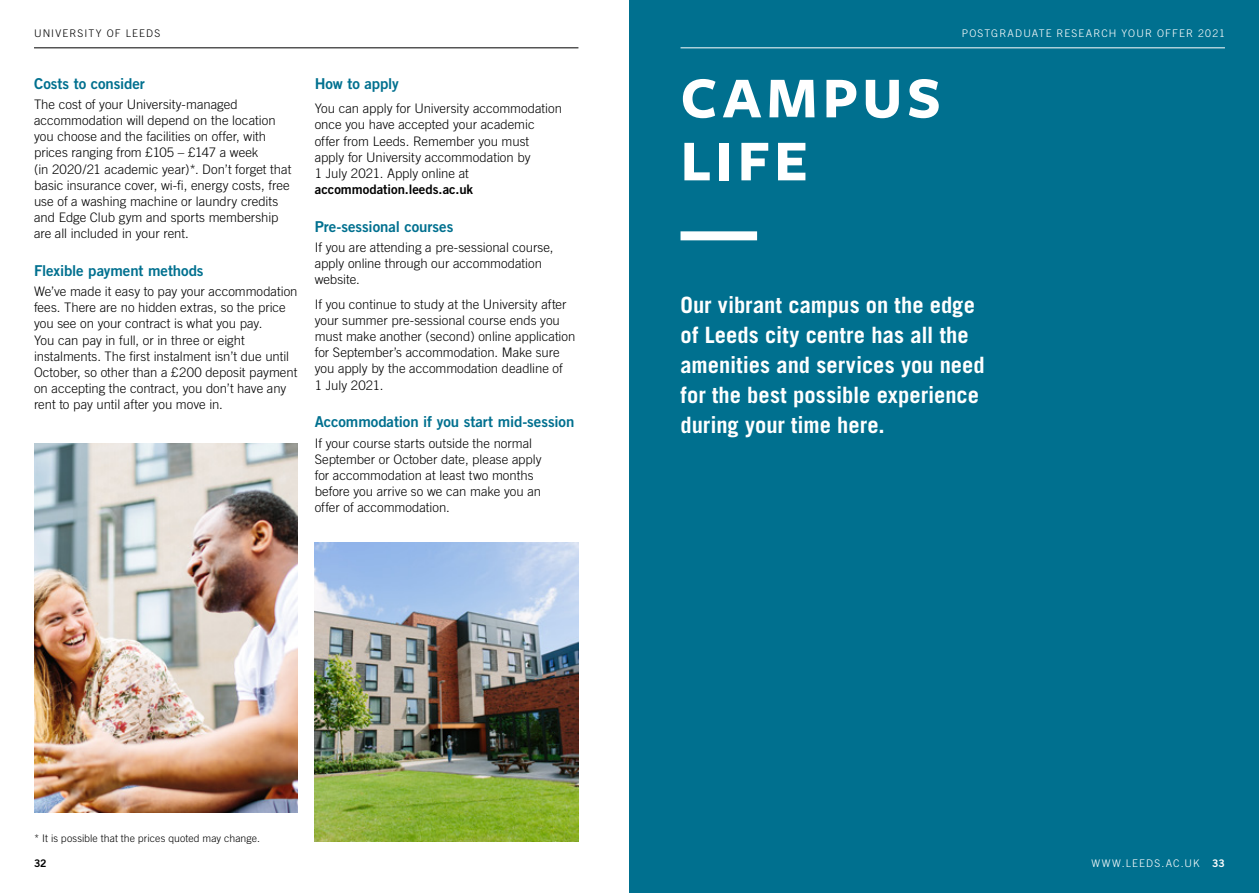
<style>
.page{position:relative;width:1259px;height:893px;background:#fff}
.page>*{position:absolute;margin:0;border:0;box-sizing:border-box;transform-origin:0 0}
.Heading1__dividers{font:700 60px/63px "Freight Sans Pro";letter-spacing:.08em;color:#fff}
.Intro_copy{font:700 22.5px/30px "Trade Gothic";color:#fff}
.Heading_4{font:15px "Trade Gothic Bold Two";letter-spacing:-.005em;color:#00708f}
.Body_Copy{font:15px "Trade Gothic Bold Two";letter-spacing:-.01em;color:#00708f}
.Body_Copy-2{font:300 13.2px/16.2px "Trade Gothic";color:#000}
.t1{font:300 10.5px "Trade Gothic";letter-spacing:.11em;color:#fff}
.Captions_body{font:300 10.5px "Trade Gothic";letter-spacing:.01em;color:#000}
.Captions_body-2{font:300 10.5px "Trade Gothic";letter-spacing:.11em;color:#000}
.t2{font:10.5px "Trade Gothic Bold Two";color:#000}
.s1{font-family:"Trade Gothic Bold Two";font-weight:400}
</style>
<div class="page">
<div style="left:629px;top:0;width:630px;height:893px;background:#00708f"></div>
<hr style="left:680px;top:48px;width:545px;height:1px;background:#fff">
<div style="left:680px;top:231px;width:77px;height:9px;background:#fff"></div>
<hr style="left:34px;top:48px;width:544px;height:1px;background:#000">
<img style="left:315px;top:542px;width:263px;height:300px">
<img style="left:34px;top:443px;width:264px;height:369px">
<p class="Captions_body-2" style="left:34px;top:27px;width:128px">UNIVERSITY OF LEEDS</p>
<h3 class="Heading_4" style="left:34px;top:74px;width:112px">Costs to consider</h3>
<p class="Body_Copy-2" style="left:34px;top:96px;width:259px">The cost of your University-managed accommodation will depend on the location you choose and the facilities on offer, with prices ranging from £105 – £147 a week<br>(in 2020/21 academic year)*. Don’t forget that basic insurance cover, wi-fi, energy costs, free use of a washing machine or laundry credits and Edge Club gym and sports membership are all included in your rent.</p>
<h3 class="Heading_4" style="left:34px;top:261px;width:171px">Flexible payment methods</h3>
<p class="Body_Copy-2" style="left:34px;top:283px;width:265px">We’ve made it easy to pay your accommodation fees. There are no hidden extras, so the price you see on your contract is what you pay.<br>You can pay in full, or in three or eight instalments. The first instalment isn’t due until October, so other than a £200 deposit payment on accepting the contract, you don’t have any rent to pay until after you move in.</p>
<p class="Body_Copy" style="left:315px;top:74px;width:86px">How to apply</p>
<p class="Body_Copy-2" style="left:315px;top:100px;width:249px">You can apply for University accommodation once you have accepted your academic offer from Leeds. Remember you must apply for University accommodation by<br>1 July 2021. Apply online at <span class="s1">accommodation.leeds.ac.uk</span></p>
<h3 class="Heading_4" style="left:315px;top:217px;width:140px">Pre-sessional courses</h3>
<p class="Body_Copy-2" style="left:315px;top:239px;width:240px">If you are attending a pre-sessional course, apply online through our accommodation website.</p>
<p class="Body_Copy-2" style="left:315px;top:296px;width:262px">If you continue to study at the University after your summer pre-sessional course ends you must make another (second) online application for September’s accommodation. Make sure you apply by the accommodation deadline of<br>1 July 2021.</p>
<h3 class="Heading_4" style="left:315px;top:413px;width:261px">Accommodation if you start mid-session</h3>
<p class="Body_Copy-2" style="left:315px;top:435px;width:228px">If your course starts outside the normal September or October date, please apply for accommodation at least two months before you arrive so we can make you an offer of accommodation.</p>
<h1 class="Heading1__dividers" style="left:680px;top:64px;width:262px">CAMPUS<br>LIFE</h1>
<p class="t1" style="left:961px;top:27px;width:265px">POSTGRADUATE RESEARCH YOUR OFFER 2021</p>
<p class="Intro_copy" style="left:680px;top:289px;width:306px">Our vibrant campus on the edge of Leeds city centre has all the amenities and services you need for the best possible experience during your time here.</p>
<p class="Captions_body" style="left:34px;top:832px;width:227px">* It is possible that the prices quoted may change.</p>
<p class="t2" style="left:34px;top:857px;width:14px">32</p>
<p class="t1" style="left:1091px;top:857px;width:135px">WWW.LEEDS.AC.UK <span class="s1">33</span></p>
</div>
